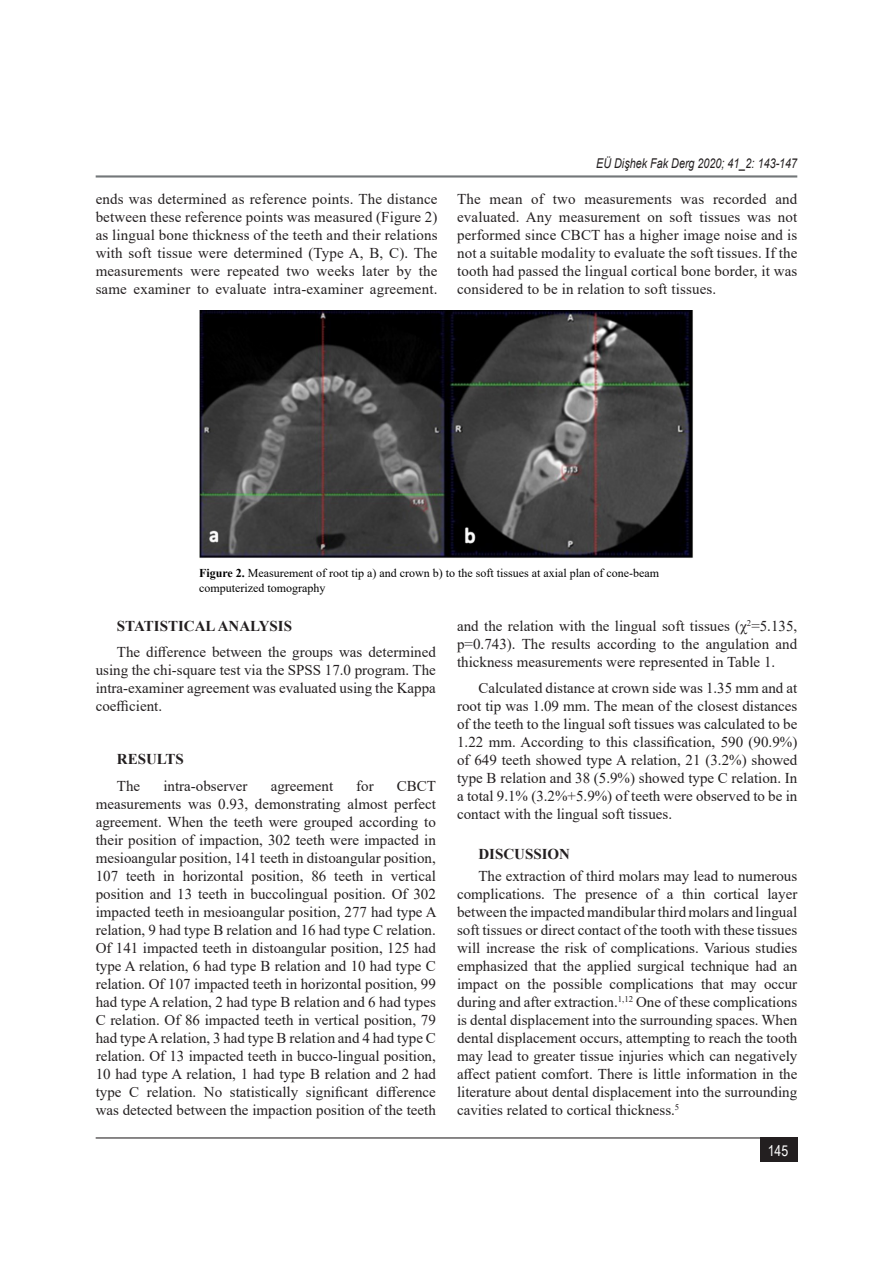
<style>
.page{position:relative;width:893px;height:1263px;background:#fff}
.page>*{position:absolute;margin:0;border:0;box-sizing:border-box;transform-origin:0 0}
.t1{font:15px/18px "Times New Roman";color:#231f20;text-align:justify}
.t2{font:700 15px "Times New Roman";color:#231f20}
.t3{font:15px "Arial Narrow";color:#fff}
.t4{font:italic 13.5px "Arial";color:#231f20;scale:.8 1}
.t5{font:12px/14.4px "Times New Roman";color:#000}
.s1{font-weight:700}
</style>
<div class="page">
<hr style="left:96px;top:175px;width:701px;height:3px;background:#737779">
<hr style="left:96px;top:1137px;width:701px;height:1px;background:#231f20">
<div style="left:760px;top:1138px;width:37px;height:24px;background:#231f20"></div>
<img style="left:199px;top:310px;width:494px;height:248px">
<p class="t4" style="left:596px;top:155px;width:253px">EÜ Dişhek Fak Derg 2020; 41_2: 143-147</p>
<p class="t1" style="left:96px;top:189px;width:343px">ends was determined as reference points. The distance between these reference points was measured (Figure 2) as lingual bone thickness of the teeth and their relations with soft tissue were determined (Type A, B, C). The measurements were repeated two weeks later by the same examiner to evaluate intra-examiner agreement.</p>
<p class="t1" style="left:457px;top:189px;width:342px">The mean of two measurements was recorded and evaluated. Any measurement on soft tissues was not performed since CBCT has a higher image noise and is not a suitable modality to evaluate the soft tissues. If the tooth had passed the lingual cortical bone border, it was considered to be in relation to soft tissues.</p>
<p class="t5" style="left:199px;top:566px;width:462px"><span class="s1">Figure 2.</span> Measurement of root tip a) and crown b) to the soft tissues at axial plan of cone-beam computerized tomography</p>
<p class="t2" style="left:117px;top:615px;width:177px">STATISTICAL ANALYSIS</p>
<p class="t1" style="left:96px;top:642px;width:342px;text-indent:21px">The difference between the groups was determined using the chi-square test via the SPSS 17.0 program. The intra-examiner agreement was evaluated using the Kappa coefficient.</p>
<p class="t2" style="left:117px;top:748px;width:68px">RESULTS</p>
<p class="t1" style="left:117px;top:776px;width:25px">The</p>
<p class="t1" style="left:163px;top:776px;width:86px">intra-observer</p>
<p class="t1" style="left:271px;top:776px;width:64px">agreement</p>
<p class="t1" style="left:356px;top:776px;width:19px">for</p>
<p class="t1" style="left:96px;top:776px;width:342px;text-indent:301px">CBCT measurements was 0.93, demonstrating almost perfect agreement. When the teeth were grouped according to their position of impaction, 302 teeth were impacted in mesioangular position, 141 teeth in distoangular position, 107 teeth in horizontal position, 86 teeth in vertical position and 13 teeth in buccolingual position. Of 302 impacted teeth in mesioangular position, 277 had type A relation, 9 had type B relation and 16 had type C relation.<br>Of 141 impacted teeth in distoangular position, 125 had type A relation, 6 had type B relation and 10 had type C relation. Of 107 impacted teeth in horizontal position, 99 had type A relation, 2 had type B relation and 6 had types C relation. Of 86 impacted teeth in vertical position, 79 had type A relation, 3 had type B relation and 4 had type C relation. Of 13 impacted teeth in bucco-lingual position, 10 had type A relation, 1 had type B relation and 2 had type C relation. No statistically significant difference was detected between the impaction position of the teeth</p>
<p class="t1" style="left:457px;top:616px;width:342px">and the relation with the lingual soft tissues (χ<sup>2</sup>=5.135, p=0.743). The results according to the angulation and thickness measurements were represented in Table 1.</p>
<p class="t1" style="left:457px;top:679px;width:342px;text-indent:21px">Calculated distance at crown side was 1.35 mm and at root tip was 1.09 mm. The mean of the closest distances of the teeth to the lingual soft tissues was calculated to be 1.22 mm. According to this classification, 590 (90.9%) of 649 teeth showed type A relation, 21 (3.2%) showed type B relation and 38 (5.9%) showed type C relation. In a total 9.1% (3.2%+5.9%) of teeth were observed to be in contact with the lingual soft tissues.</p>
<p class="t2" style="left:478px;top:843px;width:93px">DISCUSSION</p>
<p class="t1" style="left:457px;top:866px;width:342px;text-indent:21px">The extraction of third molars may lead to numerous complications. The presence of a thin cortical layer between the impacted mandibular third molars and lingual soft tissues or direct contact of the tooth with these tissues will increase the risk of complications. Various studies emphasized that the applied surgical technique had an impact on the possible complications that may occur during and after extraction.<sup>1,12</sup> One of these complications is dental displacement into the surrounding spaces. When dental displacement occurs, attempting to reach the tooth may lead to greater tissue injuries which can negatively affect patient comfort. There is little information in the literature about dental displacement into the surrounding cavities related to cortical thickness.<sup>5</sup></p>
<p class="t3" style="left:768px;top:1139px;width:22px">145</p>
</div>
